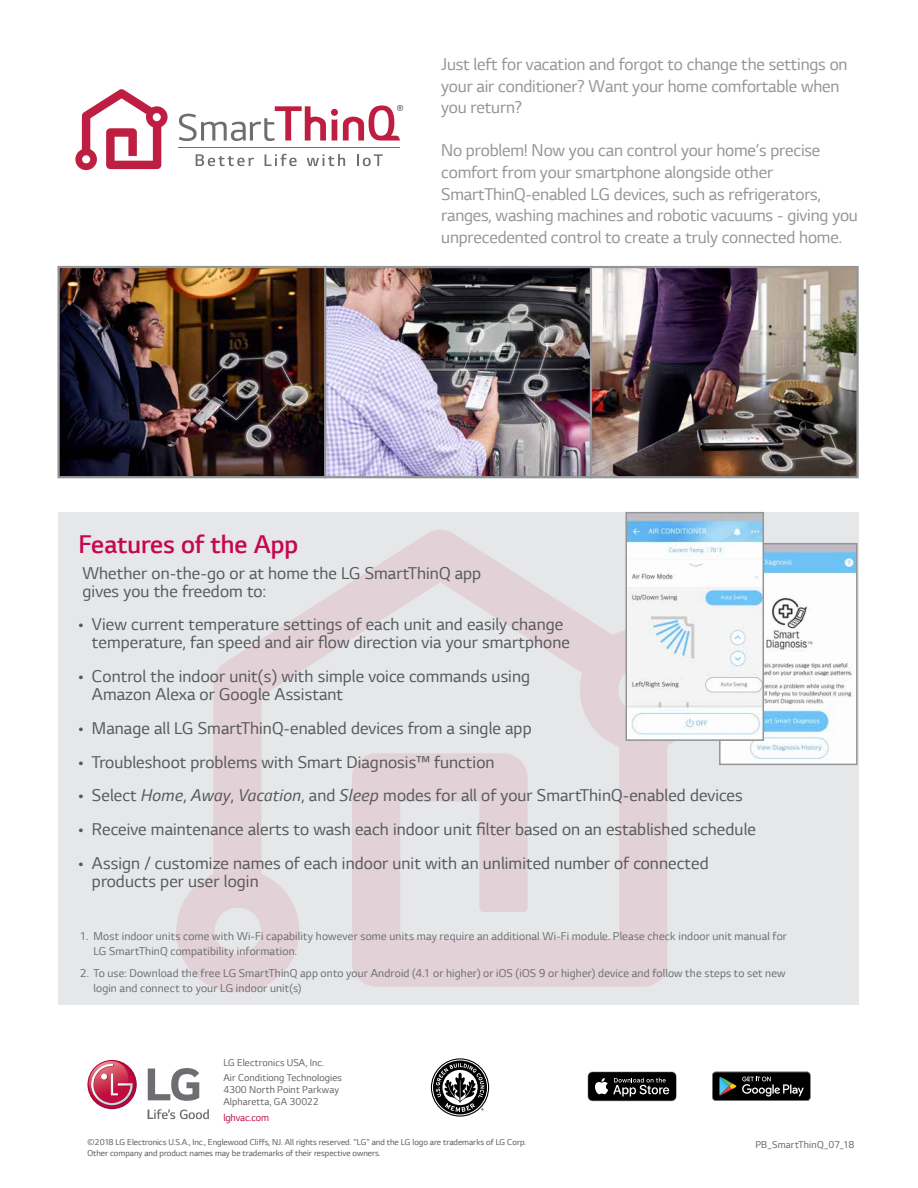
<style>
.page{position:relative;width:918px;height:1188px;background:#fff}
.page>*{position:absolute;margin:0;border:0;box-sizing:border-box;transform-origin:0 0}
.t1{font:300 27px "LG Smart";color:#c60651}
.t2{font:18px/18px "LG Smart";letter-spacing:.005em;color:#58595b}
.t3{font:18px/21.6px "LG Smart";letter-spacing:-.01em;color:#939598}
.t4{font:12px/15px "LG Smart";letter-spacing:.015em;color:#6d6e71}
.t5{font:10.5px/15.3px "LG Smart";letter-spacing:.01em;color:#636466}
.t6{font:10.5px "LG Smart";letter-spacing:-.01em;color:#c00c3f}
.t7{font:9px/10.5px "LG Smart";color:#58595b}
.s1{font-style:italic}
</style>
<div class="page">
<img style="left:60px;top:269px;width:796px;height:206px">
<div style="left:323px;top:266px;width:269px;height:212px;border:2px solid #939598"></div>
<div style="left:590px;top:266px;width:269px;height:212px;border:2px solid #939598"></div>
<div style="left:57px;top:266px;width:269px;height:212px;border:2px solid #939598"></div>
<svg style="left:588px;top:1071px;width:89px;height:30px;background:#343434"></svg>
<svg style="left:148px;top:1109px;width:61px;height:10px"></svg>
<svg style="left:148px;top:1068px;width:51px;height:33px"></svg>
<svg style="left:87px;top:1060px;width:50px;height:49px"></svg>
<svg style="left:87px;top:1061px;width:47px;height:45px"></svg>
<svg style="left:431px;top:1058px;width:58px;height:59px"></svg>
<svg style="left:712px;top:1071px;width:99px;height:30px;background:#2c2f2e"></svg>
<svg style="left:196px;top:154px;width:58px;height:12px"></svg>
<svg style="left:265px;top:154px;width:32px;height:12px"></svg>
<svg style="left:307px;top:154px;width:38px;height:12px"></svg>
<svg style="left:357px;top:154px;width:26px;height:12px"></svg>
<hr style="left:179px;top:147px;width:221px;height:1px;background:#6d6e71">
<svg style="left:75px;top:89px;width:93px;height:81px"></svg>
<svg style="left:179px;top:106px;width:147px;height:35px"></svg>
<div style="left:331px;top:109px;width:7px;height:7px;background:#bd1e41;border-radius:50%"></div>
<svg style="left:332px;top:119px;width:5px;height:22px"></svg>
<svg style="left:343px;top:105px;width:60px;height:36px"></svg>
<div style="left:58px;top:512px;width:801px;height:493px;background:#e6e7e8"></div>
<svg style="left:176px;top:530px;width:498px;height:462px"></svg>
<img style="left:722px;top:546px;width:133px;height:216px">
<div style="left:719px;top:543px;width:139px;height:222px;border:2px solid #939598"></div>
<img style="left:629px;top:515px;width:132px;height:223px">
<div style="left:626px;top:512px;width:138px;height:229px;border:2px solid #939598"></div>
<p class="t3" style="left:441px;top:53px;width:408px">Just left for vacation and forgot to change the settings on your air conditioner? Want your home comfortable when you return?</p>
<p class="t3" style="left:441px;top:140px;width:418px">No problem! Now you can control your home’s precise comfort from your smartphone alongside other SmartThinQ-enabled LG devices, such as refrigerators, ranges, washing machines and robotic vacuums - giving you unprecedented control to create a truly connected home.</p>
<h1 class="t1" style="left:78px;top:528px;width:221px">Features of the App</h1>
<p class="t2" style="left:83px;top:564px;width:400px">Whether on-the-go or at home the LG SmartThinQ app gives you the freedom to:</p>
<p class="t2" style="left:92px;top:616px;width:480px;text-indent:-14px">• View current temperature settings of each unit and easily change temperature, fan speed and air flow direction via your smartphone</p>
<p class="t2" style="left:92px;top:667px;width:440px;text-indent:-14px">• Control the indoor unit(s) with simple voice commands using<br>Amazon Alexa or Google Assistant</p>
<p class="t2" style="left:78px;top:719px;width:455px">• Manage all LG SmartThinQ-enabled devices from a single app</p>
<p class="t2" style="left:78px;top:753px;width:418px">• Troubleshoot problems with Smart Diagnosis™ function</p>
<p class="t2" style="left:78px;top:787px;width:666px">• Select <span class="s1">Home</span>, <span class="s1">Away</span>, <span class="s1">Vacation</span>, and <span class="s1">Sleep</span> modes for all of your SmartThinQ-enabled devices</p>
<p class="t2" style="left:78px;top:820px;width:679px">• Receive maintenance alerts to wash each indoor unit filter based on an established schedule</p>
<p class="t2" style="left:92px;top:854px;width:618px;text-indent:-14px">• Assign / customize names of each indoor unit with an unlimited number of connected products per user login</p>
<p class="t4" style="left:93px;top:928px;width:695px;text-indent:-14px">1. Most indoor units come with Wi-Fi capability however some units may require an additional Wi-Fi module. Please check indoor unit manual for<br>LG SmartThinQ compatibility information.</p>
<p class="t4" style="left:93px;top:965px;width:694px;text-indent:-14px">2. To use: Download the free LG SmartThinQ app onto your Android (4.1 or higher) or iOS (iOS 9 or higher) device and follow the steps to set new login and connect to your LG indoor unit(s)</p>
<p class="t5" style="left:223px;top:1055px;width:120px">LG Electronics USA, Inc.<br>Air Conditiong Technologies</p>
<p class="t5" style="left:223px;top:1084px;width:117px;line-height:12px">4300 North Point Parkway<br>Alpharetta, GA 30022</p>
<p class="t6" style="left:223px;top:1111px;width:47px">lghvac.com</p>
<p class="t7" style="left:87px;top:1137px;width:440px">©2018 LG Electronics U.S.A., Inc., Englewood Cliffs, NJ. All rights reserved. “LG” and the LG logo are trademarks of LG Corp.<br>Other company and product names may be trademarks of their respective owners.</p>
<p class="t5" style="left:755px;top:1137px;width:101px">PB_SmartThinQ_07_18</p>
</div>
